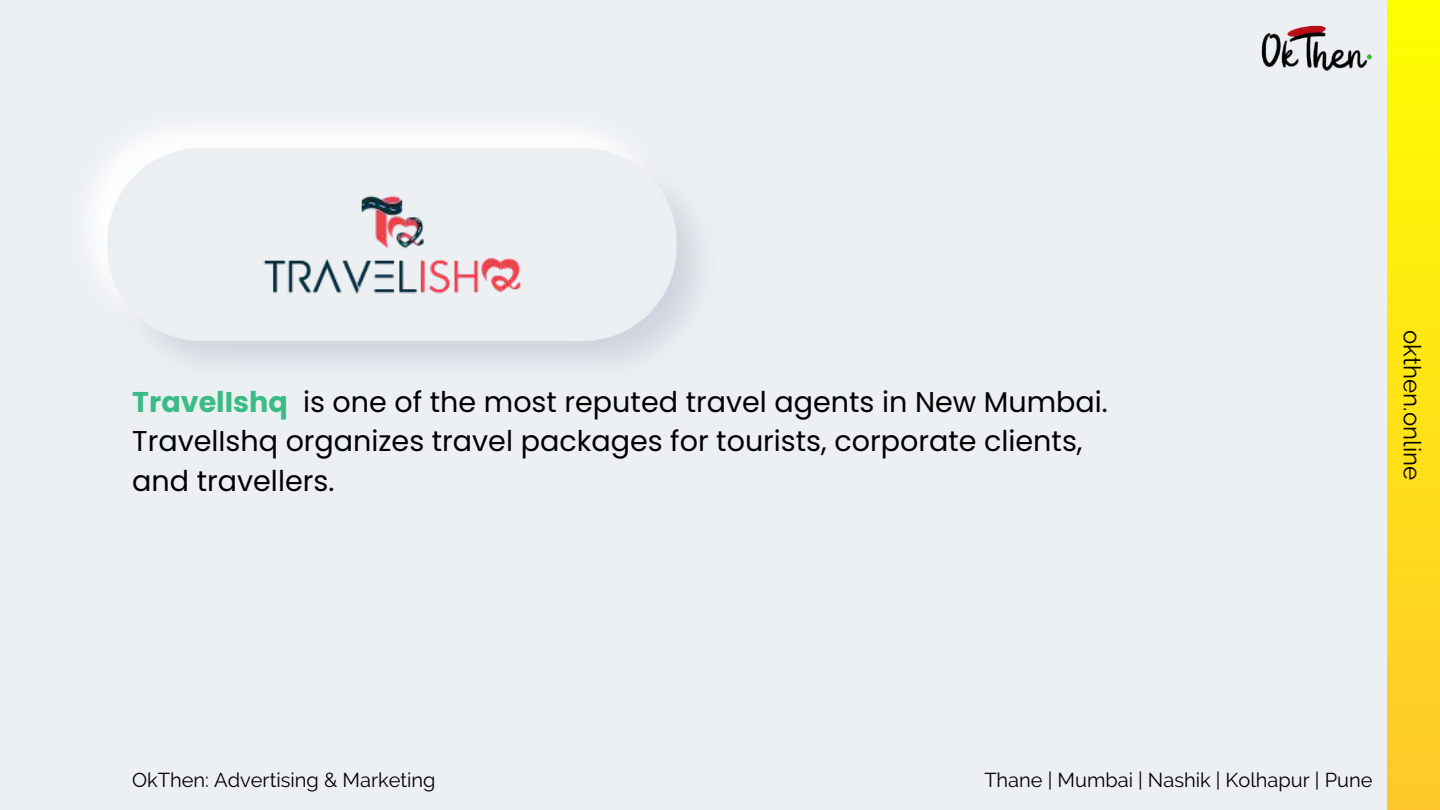
<style>
.page{position:relative;width:1440px;height:810px;background:#ecf0f3}
.page>*{position:absolute;margin:0;border:0;box-sizing:border-box;transform-origin:0 0}
.t1{font:28.6px/39.8px "Poppins";color:#000}
.t2{font:24px "Raleway";color:#000}
.t3{font:20px "Raleway";color:#000}
.s1{font-weight:700;color:#3bbb85}
</style>
<div class="page">
<img style="left:1261px;top:25px;width:111px;height:46px">
<div style="left:1387px;top:0;width:53px;height:810px;background:linear-gradient(to bottom,#ff0,#ffc72c)"></div>
<img style="left:91px;top:131px;width:608px;height:233px">
<img style="left:257px;top:194px;width:269px;height:102px">
<p class="t1" style="left:132px;top:382px;width:977px"><span class="s1">TravelIshq</span> is one of the most reputed travel agents in New Mumbai.<br>TravelIshq organizes travel packages for tourists, corporate clients, and travellers.</p>
<p class="t2" style="left:1426px;top:330px;width:151px;rotate:90deg">okthen.online</p>
<p class="t3" style="left:132px;top:768px;width:305px">OkThen: Advertising &amp; Marketing</p>
<p class="t3" style="left:984px;top:768px;width:390px">Thane | Mumbai | Nashik | Kolhapur | Pune</p>
</div>
